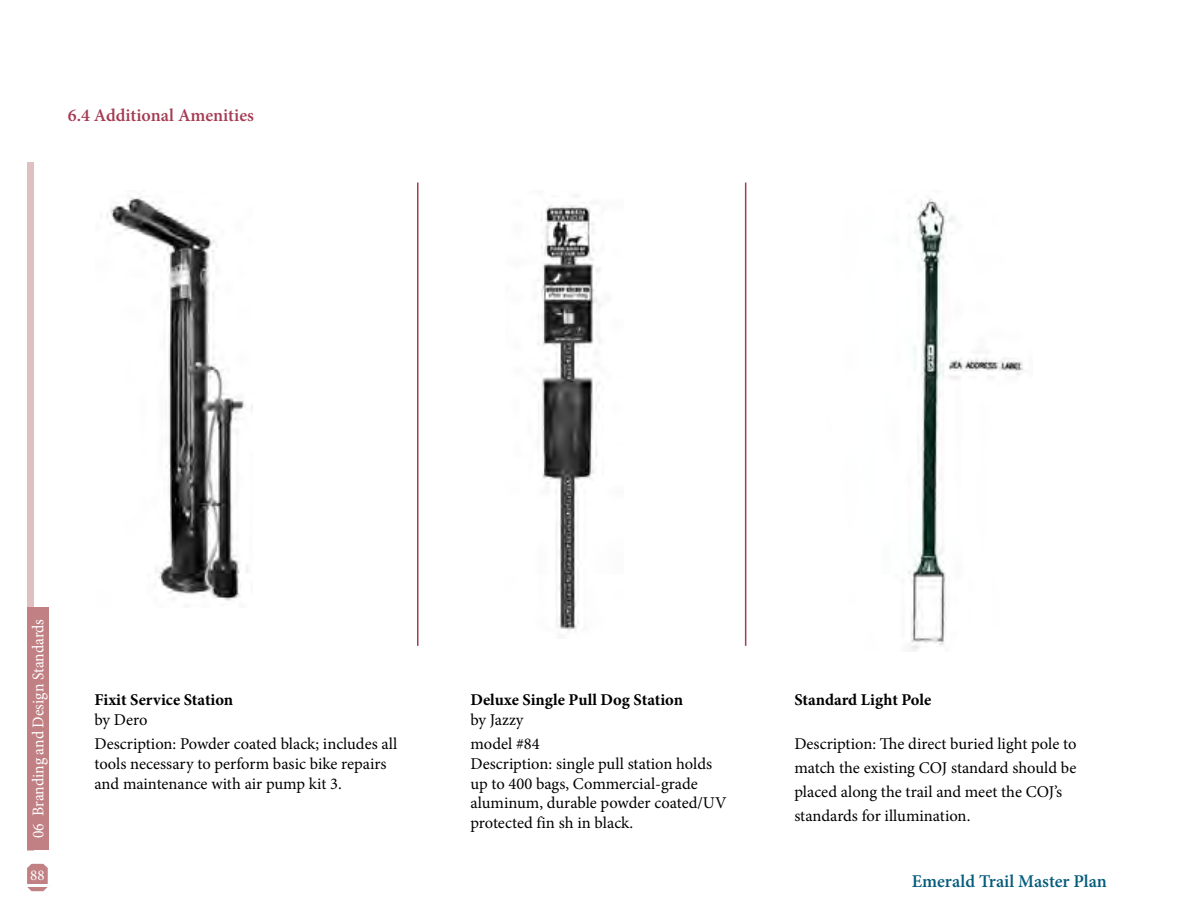
<style>
.page{position:relative;width:1188px;height:918px;background:#fff}
.page>*{position:absolute;margin:0;border:0;box-sizing:border-box;transform-origin:0 0}
.t1{font:600 18px "Minion Pro";color:#065c7c}
.t2{font:600 18px "Minion Pro";color:#a53b52}
.t3{font:16.5px/24px "Minion Pro";color:#000}
.t4{font:700 16.5px "Minion Pro";color:#000}
.t5{font:16.5px "Minion Pro";letter-spacing:-.005em;color:#fff;scale:.94 1}
.t6{font:15px "Minion Pro";color:#fff}
</style>
<div class="page">
<div style="left:27px;top:162px;width:7px;height:688px;background:#e0bfc1"></div>
<div style="left:27px;top:608px;width:22px;height:242px;background:#c18084"></div>
<svg style="left:27px;top:864px;width:21px;height:27px"></svg>
<hr style="left:24px;top:885px;width:27px;height:2px;background:#fafdff">
<img style="left:107px;top:193px;width:146px;height:408px">
<img style="left:538px;top:195px;width:63px;height:436px">
<img style="left:908px;top:198px;width:116px;height:454px">
<hr style="left:417px;top:183px;width:1px;height:463px;background:#a53b52">
<hr style="left:745px;top:183px;width:1px;height:463px;background:#a53b52">
<p class="t2" style="left:68px;top:103px;width:188px">6.4 Additional Amenities</p>
<p class="t5" style="left:27px;top:838px;width:235px;rotate:-90deg">06 Branding and Design Standards</p>
<p class="t6" style="left:30px;top:865px;width:16px">88</p>
<p class="t4" style="left:94px;top:688px;width:140px">Fixit Service Station</p>
<p class="t3" style="left:94px;top:708px;width:304px">by Dero<br>Description: Powder coated black; includes all</p>
<p class="t3" style="left:94px;top:754px;width:294px;line-height:19.8px">tools necessary to perform basic bike repairs and maintenance with air pump kit 3.</p>
<p class="t4" style="left:470px;top:688px;width:214px">Deluxe Single Pull Dog Station</p>
<p class="t3" style="left:470px;top:708px;width:71px">by Jazzy model #84</p>
<p class="t3" style="left:470px;top:754px;width:258px;line-height:19.8px">Description: single pull station holds up to 400 bags, Commercial-grade aluminum, durable powder coated/UV protected fin sh in black.</p>
<p class="t4" style="left:794px;top:688px;width:138px">Standard Light Pole</p>
<p class="t3" style="left:794px;top:732px;width:284px">Description: The direct buried light pole to match the existing COJ standard should be placed along the trail and meet the COJ’s standards for illumination.</p>
<p class="t1" style="left:912px;top:869px;width:197px">Emerald Trail Master Plan</p>
</div>
